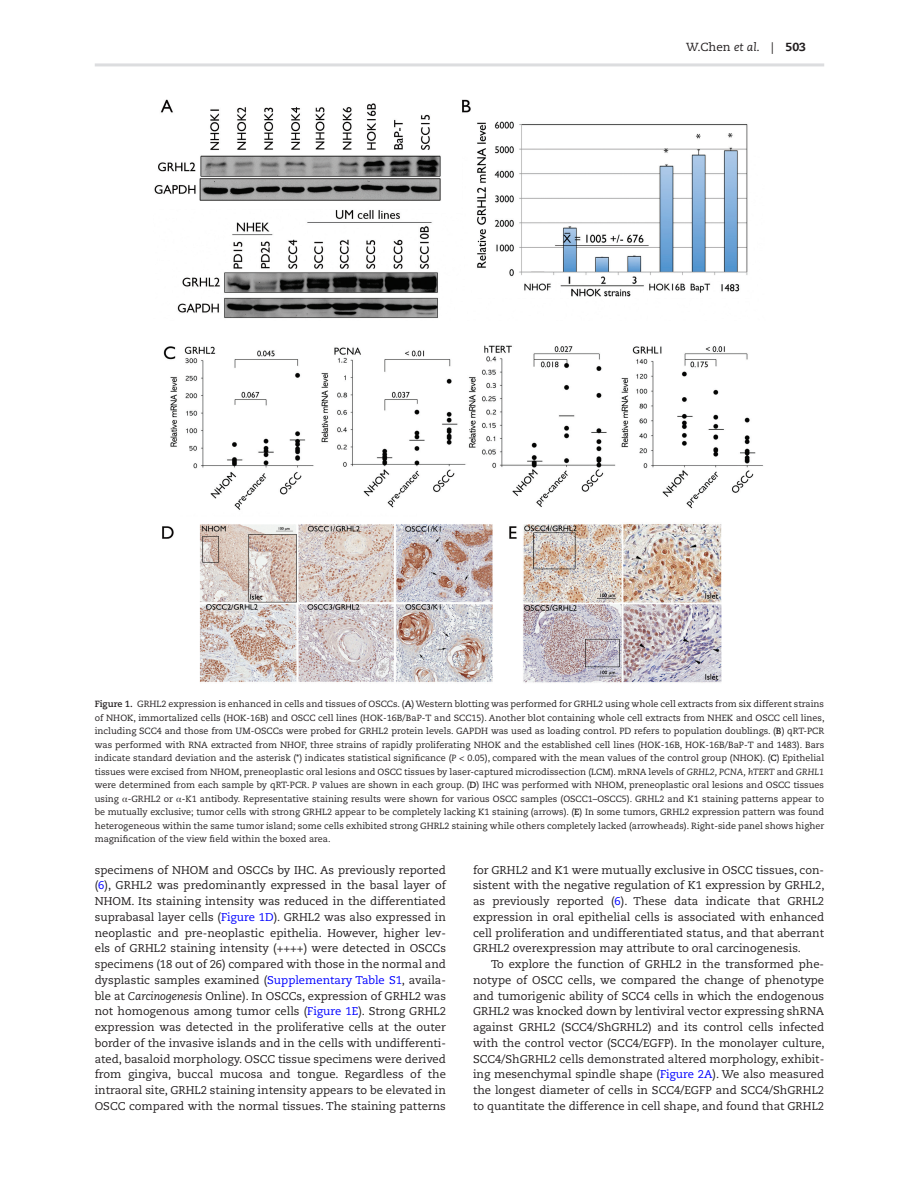
<style>
.page{position:relative;width:919px;height:1187px;background:#fff}
.page>*{position:absolute;margin:0;border:0;box-sizing:border-box;transform-origin:0 0}
.t1{font:11.7px "Caecilia LT Std";color:#231f20}
.t2{font:11.25px/15.8px "Caecilia LT Std";color:#231f20;text-align:justify}
.t3{font:9px/13.5px "Caecilia LT Std";color:#231f20;text-align:justify}
.s1{font-style:italic}
.s2{font-weight:800}
.s3{font-weight:700}
.s4{font-family:"Gandhari Unicode"}
.s5{color:#00f}
</style>
<div class="page">
<hr style="left:95px;top:63px;width:729px;height:3px;background:#dcdddf">
<img style="left:154px;top:99px;width:609px;height:584px">
<p class="t1" style="left:686px;top:41px;width:121px">W.Chen <span class="s1">et al</span>. | <span class="s2">503</span></p>
<p class="t3" style="left:95px;top:697px;width:731px"><span class="s3">Figure 1.</span> GRHL2 expression is enhanced in cells and tissues of OSCCs. (<span class="s3">A</span>) Western blotting was performed for GRHL2 using whole cell extracts from six different strains of NHOK, immortalized cells (HOK-16B) and OSCC cell lines (HOK-16B/BaP-T and SCC15). Another blot containing whole cell extracts from NHEK and OSCC cell lines, including SCC4 and those from UM-OSCCs were probed for GRHL2 protein levels. GAPDH was used as loading control. PD refers to population doublings. (<span class="s3">B</span>) qRT-PCR was performed with RNA extracted from NHOF, three strains of rapidly proliferating NHOK and the established cell lines (HOK-16B, HOK-16B/BaP-T and 1483). Bars indicate standard deviation and the asterisk (*) indicates statistical significance (<span class="s1">P</span> &lt; 0.05), compared with the mean values of the control group (NHOK). (<span class="s3">C</span>) Epithelial tissues were excised from NHOM, preneoplastic oral lesions and OSCC tissues by laser-captured microdissection (LCM). mRNA levels of <span class="s1">GRHL2, PCNA, hTERT</span> and <span class="s1">GRHL1 </span>were determined from each sample by qRT-PCR. <span class="s1">P</span> values are shown in each group. (<span class="s3">D</span>) IHC was performed with NHOM, preneoplastic oral lesions and OSCC tissues using <span class="s4">α</span>-GRHL2 or <span class="s4">α</span>-K1 antibody. Representative staining results were shown for various OSCC samples (OSCC1–OSCC5). GRHL2 and K1 staining patterns appear to be mutually exclusive; tumor cells with strong GRHL2 appear to be completely lacking K1 staining (arrows). (<span class="s3">E</span>) In some tumors, GRHL2 expression pattern was found heterogeneous within the same tumor island; some cells exhibited strong GHRL2 staining while others completely lacked (arrowheads). Right-side panel shows higher magnification of the view field within the boxed area.</p>
<p class="t2" style="left:95px;top:861px;width:353px">specimens of NHOM and OSCCs by IHC. As previously reported (<span class="s5">6</span>), GRHL2 was predominantly expressed in the basal layer of NHOM. Its staining intensity was reduced in the differentiated suprabasal layer cells (<span class="s5">Figure 1D</span>). GRHL2 was also expressed in neoplastic and pre-neoplastic epithelia. However, higher lev&shy;els of GRHL2 staining intensity (++++) were detected in OSCCs specimens (18 out of 26) compared with those in the normal and dysplastic samples examined (<span class="s5">Supplementary Table S1</span>, availa&shy;ble at <span class="s1">Carcinogenesis</span> Online). In OSCCs, expression of GRHL2 was not homogenous among tumor cells (<span class="s5">Figure 1E</span>). Strong GRHL2 expression was detected in the proliferative cells at the outer border of the invasive islands and in the cells with undifferenti&shy;ated, basaloid morphology. OSCC tissue specimens were derived from gingiva, buccal mucosa and tongue. Regardless of the intraoral site, GRHL2 staining intensity appears to be elevated in OSCC compared with the normal tissues. The staining patterns</p>
<p class="t2" style="left:473px;top:861px;width:353px">for GRHL2 and K1 were mutually exclusive in OSCC tissues, con&shy;sistent with the negative regulation of K1 expression by GRHL2, as previously reported (<span class="s5">6</span>). These data indicate that GRHL2 expression in oral epithelial cells is associated with enhanced cell proliferation and undifferentiated status, and that aberrant GRHL2 overexpression may attribute to oral carcinogenesis.</p>
<p class="t2" style="left:473px;top:956px;width:353px;text-indent:18px">To explore the function of GRHL2 in the transformed phe&shy;notype of OSCC cells, we compared the change of phenotype and tumorigenic ability of SCC4 cells in which the endogenous GRHL2 was knocked down by lentiviral vector expressing shRNA against GRHL2 (SCC4/ShGRHL2) and its control cells infected with the control vector (SCC4/EGFP). In the monolayer culture, SCC4/ShGRHL2 cells demonstrated altered morphology, exhibit&shy;ing mesenchymal spindle shape (<span class="s5">Figure 2A</span>). We also measured the longest diameter of cells in SCC4/EGFP and SCC4/ShGRHL2 to quantitate the difference in cell shape, and found that GRHL2</p>
</div>
